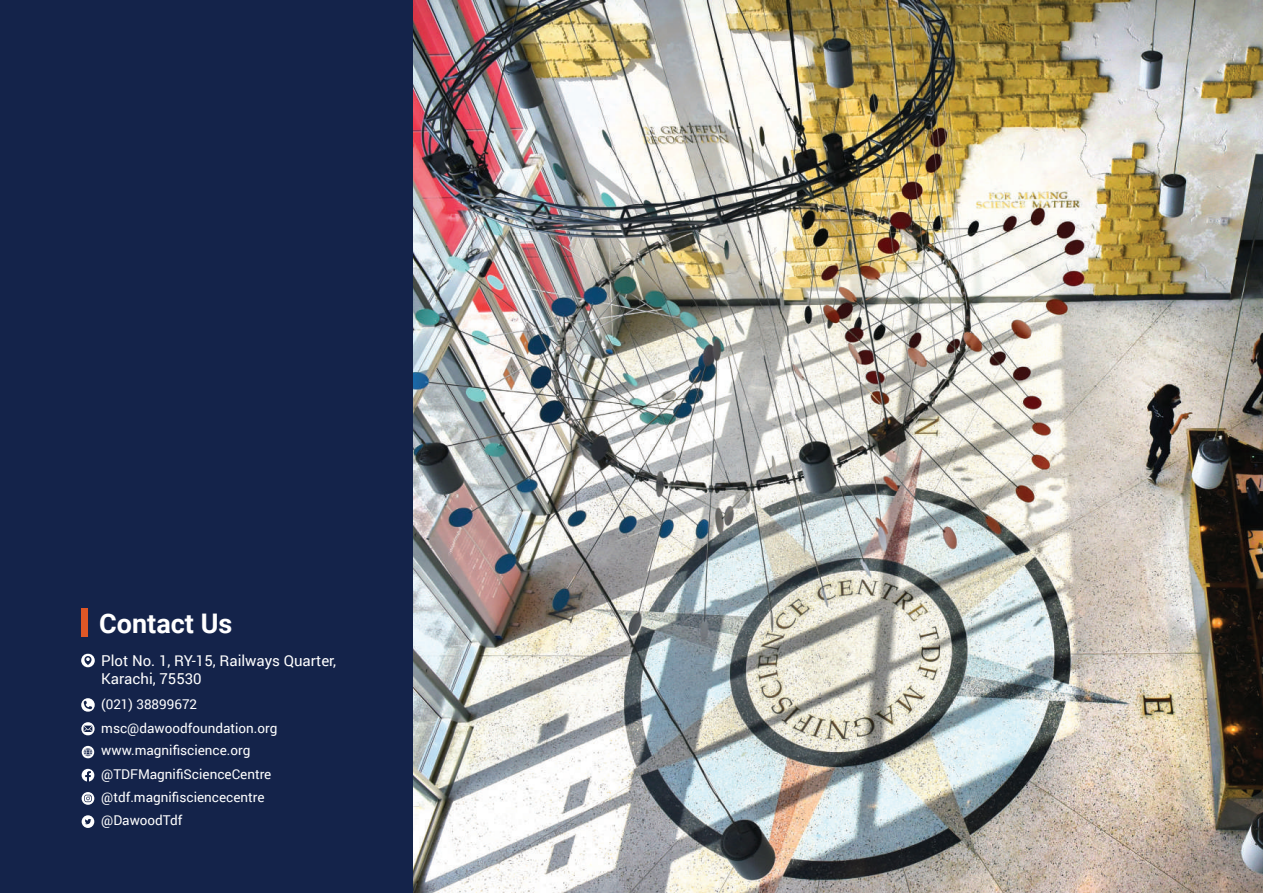
<style>
.page{position:relative;width:1263px;height:893px;background:#fff}
.page>*{position:absolute;margin:0;border:0;box-sizing:border-box;transform-origin:0 0}
.t1{font:700 27px "Roboto";color:#fff}
.t2{font:15px/18px "Roboto";color:#fff}
.t3{font:13.5px/23.2px "Roboto";color:#fff}
</style>
<div class="page">
<img style="left:412px;top:0;width:851px;height:893px">
<div style="left:0;top:0;width:412px;height:893px;background:#14234a"></div>
<div style="left:82px;top:608px;width:6px;height:29px;background:#df5726"></div>
<svg style="left:82px;top:792px;width:12px;height:13px"></svg>
<svg style="left:84px;top:795px;width:8px;height:7px"></svg>
<svg style="left:82px;top:769px;width:12px;height:13px"></svg>
<svg style="left:81px;top:722px;width:14px;height:14px"></svg>
<svg style="left:82px;top:746px;width:12px;height:13px"></svg>
<svg style="left:81px;top:653px;width:14px;height:14px"></svg>
<svg style="left:81px;top:698px;width:14px;height:14px"></svg>
<svg style="left:82px;top:815px;width:12px;height:13px"></svg>
<svg style="left:85px;top:819px;width:6px;height:5px"></svg>
<h1 class="t1" style="left:99px;top:605px;width:135px">Contact Us</h1>
<p class="t2" style="left:101px;top:651px;width:236px">Plot No. 1, RY-15, Railways Quarter,<br>Karachi, 75530</p>
<p class="t3" style="left:101px;top:692px;width:97px">(021) 38899672</p>
<p class="t3" style="left:101px;top:716px;width:178px">msc@dawoodfoundation.org</p>
<p class="t3" style="left:101px;top:738px;width:151px">www.magnifiscience.org</p>
<p class="t3" style="left:101px;top:762px;width:172px">@TDFMagnifiScienceCentre</p>
<p class="t3" style="left:101px;top:785px;width:165px">@tdf.magnifisciencecentre @DawoodTdf</p>
</div>
